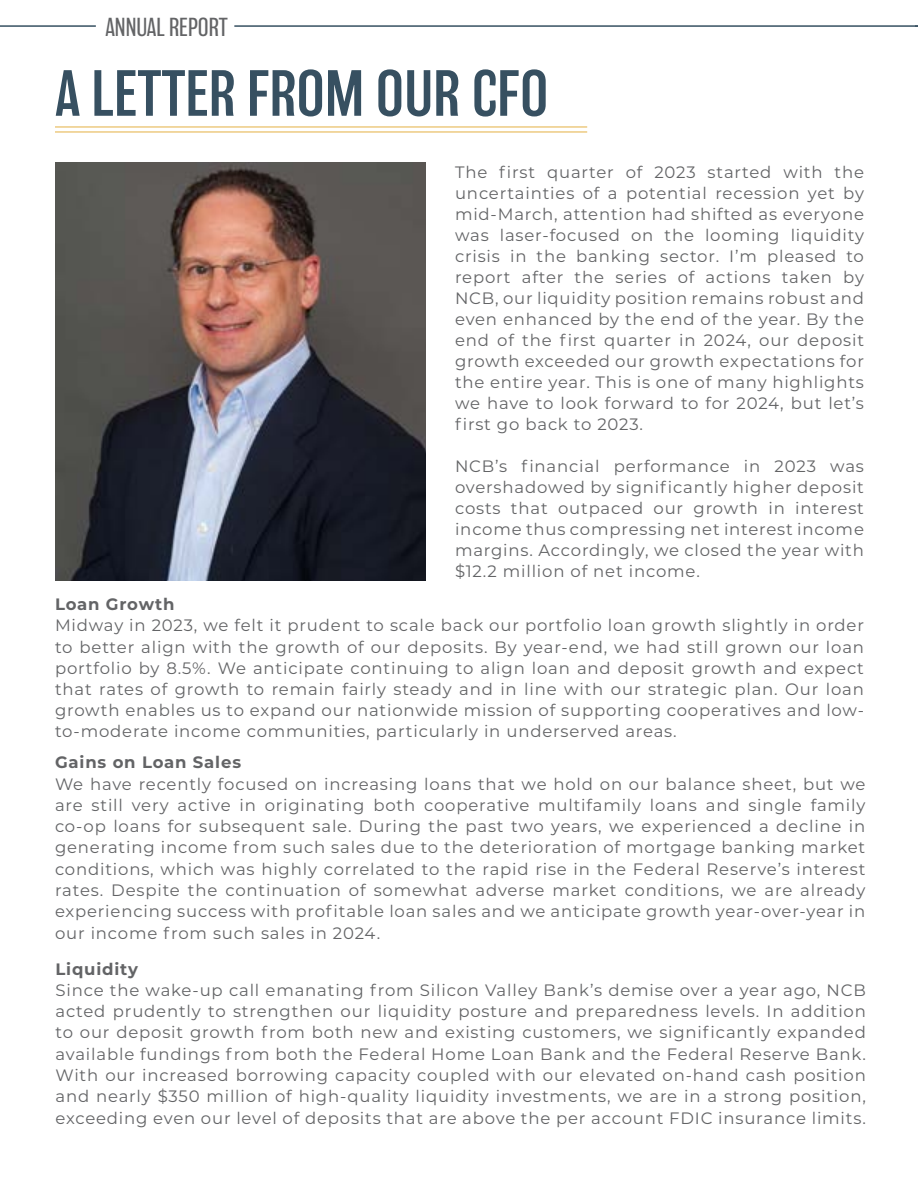
<style>
.page{position:relative;width:918px;height:1188px;background:#fff}
.page>*{position:absolute;margin:0;border:0;box-sizing:border-box;transform-origin:0 0}
.t1{font:300 60px "Balboa";color:#375061}
.t2{font:200 24px "Balboa";color:#636466}
.t3{font:16.5px/21px "Montserrat";letter-spacing:.05em;color:#636466;text-align:justify}
.t4{font:700 16.5px "Montserrat";letter-spacing:.05em;color:#636466}
</style>
<div class="page">
<hr style="left:55px;top:126px;width:532px;height:1px;background:#e4b043">
<hr style="left:55px;top:131px;width:532px;height:1px;background:#e4b043">
<hr style="left:0;top:25px;width:96px;height:2px;background:#375061">
<hr style="left:234px;top:25px;width:684px;height:2px;background:#375061">
<img style="left:55px;top:162px;width:371px;height:418px">
<h2 class="t2" style="left:105px;top:14px;width:124px">ANNUAL REPORT</h2>
<h1 class="t1" style="left:55px;top:62px;width:495px">A LETTER FROM OUR CFO</h1>
<p class="t3" style="left:455px;top:161px;width:411px">The first quarter of 2023 started with the uncertainties of a potential recession yet by mid-March, attention had shifted as everyone was laser-focused on the looming liquidity crisis in the banking sector. I’m pleased to report after the series of actions taken by NCB, our liquidity position remains robust and even enhanced by the end of the year. By the end of the first quarter in 2024, our deposit growth exceeded our growth expectations for the entire year. This is one of many highlights we have to look forward to for 2024, but let’s first go back to 2023.</p>
<p class="t3" style="left:455px;top:455px;width:410px">NCB’s financial performance in 2023 was overshadowed by significantly higher deposit costs that outpaced our growth in interest income thus compressing net interest income margins. Accordingly, we closed the year with $12.2 million of net income.</p>
<p class="t4" style="left:55px;top:592px;width:121px">Loan Growth</p>
<p class="t3" style="left:55px;top:614px;width:811px">Midway in 2023, we felt it prudent to scale back our portfolio loan growth slightly in order to better align with the growth of our deposits. By year-end, we had still grown our loan portfolio by 8.5%. We anticipate continuing to align loan and deposit growth and expect that rates of growth to remain fairly steady and in line with our strategic plan. Our loan growth enables us to expand our nationwide mission of supporting cooperatives and low&shy;to-moderate income communities, particularly in underserved areas.</p>
<p class="t4" style="left:55px;top:750px;width:188px">Gains on Loan Sales</p>
<p class="t3" style="left:55px;top:772px;width:812px">We have recently focused on increasing loans that we hold on our balance sheet, but we are still very active in originating both cooperative multifamily loans and single family co-op loans for subsequent sale. During the past two years, we experienced a decline in generating income from such sales due to the deterioration of mortgage banking market conditions, which was highly correlated to the rapid rise in the Federal Reserve’s interest rates. Despite the continuation of somewhat adverse market conditions, we are already experiencing success with profitable loan sales and we anticipate growth year-over-year in our income from such sales in 2024.</p>
<p class="t4" style="left:56px;top:957px;width:84px">Liquidity</p>
<p class="t3" style="left:56px;top:979px;width:812px">Since the wake-up call emanating from Silicon Valley Bank’s demise over a year ago, NCB acted prudently to strengthen our liquidity posture and preparedness levels. In addition to our deposit growth from both new and existing customers, we significantly expanded available fundings from both the Federal Home Loan Bank and the Federal Reserve Bank.<br>With our increased borrowing capacity coupled with our elevated on-hand cash position and nearly $350 million of high-quality liquidity investments, we are in a strong position, exceeding even our level of deposits that are above the per account FDIC insurance limits.</p>
</div>
